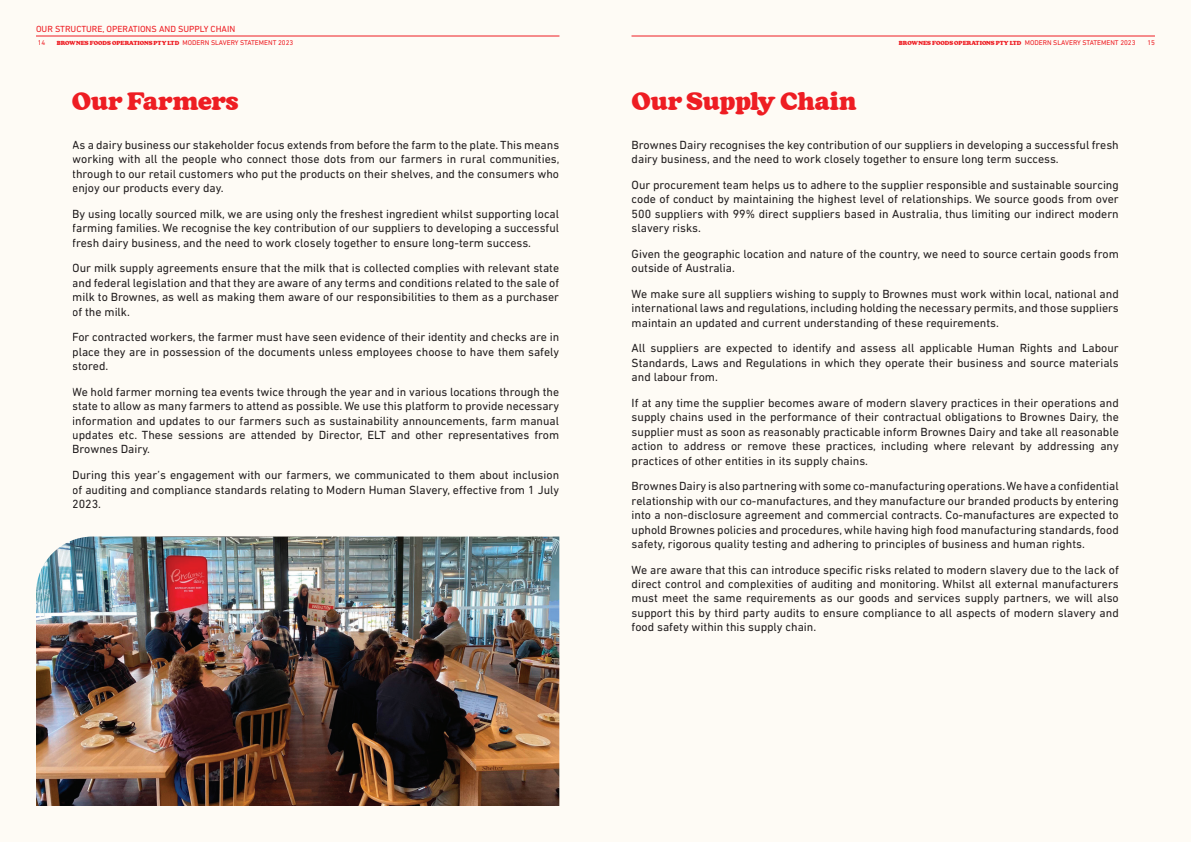
<style>
.page{position:relative;width:1191px;height:842px;background:#fefbf5}
.page>*{position:absolute;margin:0;border:0;box-sizing:border-box;transform-origin:0 0}
.t1{font:900 30px "Chunk";letter-spacing:-.01em;color:#ee1d23}
.t2{font:12px/14.4px "DIN Next LT Pro";color:#231f20;text-align:justify}
.t3{font:9px "DIN Next LT Pro";color:#ee1d23}
.t4{font:900 7px "Chunk";color:#ee1d23}
.t5{font:7px "DIN Next LT Pro";color:#ee1d23}
.s1{font-family:"DIN Next LT Pro";font-weight:400}
</style>
<div class="page">
<img style="left:36px;top:536px;width:523px;height:270px">
<hr style="left:36px;top:36px;width:523px;height:1px;background:#ee1d23">
<hr style="left:631px;top:36px;width:524px;height:1px;background:#ee1d23">
<p class="t3" style="left:36px;top:24px;width:201px">OUR STRUCTURE, OPERATIONS AND SUPPLY CHAIN</p>
<p class="t5" style="left:38px;top:39px;width:9px">14</p>
<p class="t4" style="left:57px;top:39px;width:238px">BROWNES FOODS OPERATIONS PTY LTD <span class="s1">MODERN SLAVERY STATEMENT 2023</span></p>
<p class="t4" style="left:899px;top:39px;width:238px">BROWNES FOODS OPERATIONS PTY LTD <span class="s1">MODERN SLAVERY STATEMENT 2023</span></p>
<p class="t5" style="left:1147px;top:39px;width:9px">15</p>
<h1 class="t1" style="left:72px;top:86px;width:168px">Our Farmers</h1>
<h1 class="t1" style="left:631px;top:86px;width:227px">Our Supply Chain</h1>
<p class="t2" style="left:72px;top:137px;width:488px">As a dairy business our stakeholder focus extends from before the farm to the plate. This means working with all the people who connect those dots from our farmers in rural communities, through to our retail customers who put the products on their shelves, and the consumers who enjoy our products every day.</p>
<p class="t2" style="left:72px;top:206px;width:488px">By using locally sourced milk, we are using only the freshest ingredient whilst supporting local farming families. We recognise the key contribution of our suppliers to developing a successful fresh dairy business, and the need to work closely together to ensure long-term success.</p>
<p class="t2" style="left:72px;top:261px;width:488px">Our milk supply agreements ensure that the milk that is collected complies with relevant state and federal legislation and that they are aware of any terms and conditions related to the sale of milk to Brownes, as well as making them aware of our responsibilities to them as a purchaser of the milk.</p>
<p class="t2" style="left:72px;top:330px;width:488px">For contracted workers, the farmer must have seen evidence of their identity and checks are in place they are in possession of the documents unless employees choose to have them safely stored.</p>
<p class="t2" style="left:72px;top:384px;width:488px">We hold farmer morning tea events twice through the year and in various locations through the state to allow as many farmers to attend as possible. We use this platform to provide necessary information and updates to our farmers such as sustainability announcements, farm manual updates etc. These sessions are attended by Director, ELT and other representatives from Brownes Dairy.</p>
<p class="t2" style="left:72px;top:468px;width:488px">During this year’s engagement with our farmers, we communicated to them about inclusion of auditing and compliance standards relating to Modern Human Slavery, effective from 1 July 2023.</p>
<p class="t2" style="left:631px;top:137px;width:488px">Brownes Dairy recognises the key contribution of our suppliers in developing a successful fresh dairy business, and the need to work closely together to ensure long term success.</p>
<p class="t2" style="left:631px;top:177px;width:489px">Our procurement team helps us to adhere to the supplier responsible and sustainable sourcing code of conduct by maintaining the highest level of relationships. We source goods from over 500 suppliers with 99% direct suppliers based in Australia, thus limiting our indirect modern slavery risks.</p>
<p class="t2" style="left:631px;top:246px;width:488px">Given the geographic location and nature of the country, we need to source certain goods from outside of Australia.</p>
<p class="t2" style="left:631px;top:286px;width:489px">We make sure all suppliers wishing to supply to Brownes must work within local, national and international laws and regulations, including holding the necessary permits, and those suppliers maintain an updated and current understanding of these requirements.</p>
<p class="t2" style="left:631px;top:341px;width:488px">All suppliers are expected to identify and assess all applicable Human Rights and Labour Standards, Laws and Regulations in which they operate their business and source materials and labour from.</p>
<p class="t2" style="left:631px;top:395px;width:488px">If at any time the supplier becomes aware of modern slavery practices in their operations and supply chains used in the performance of their contractual obligations to Brownes Dairy, the supplier must as soon as reasonably practicable inform Brownes Dairy and take all reasonable action to address or remove these practices, including where relevant by addressing any practices of other entities in its supply chains.</p>
<p class="t2" style="left:631px;top:479px;width:488px">Brownes Dairy is also partnering with some co-manufacturing operations. We have a confidential relationship with our co-manufactures, and they manufacture our branded products by entering into a non-disclosure agreement and commercial contracts. Co-manufactures are expected to uphold Brownes policies and procedures, while having high food manufacturing standards, food safety, rigorous quality testing and adhering to principles of business and human rights.</p>
<p class="t2" style="left:631px;top:562px;width:488px">We are aware that this can introduce specific risks related to modern slavery due to the lack of direct control and complexities of auditing and monitoring. Whilst all external manufacturers must meet the same requirements as our goods and services supply partners, we will also support this by third party audits to ensure compliance to all aspects of modern slavery and food safety within this supply chain.</p>
</div>
